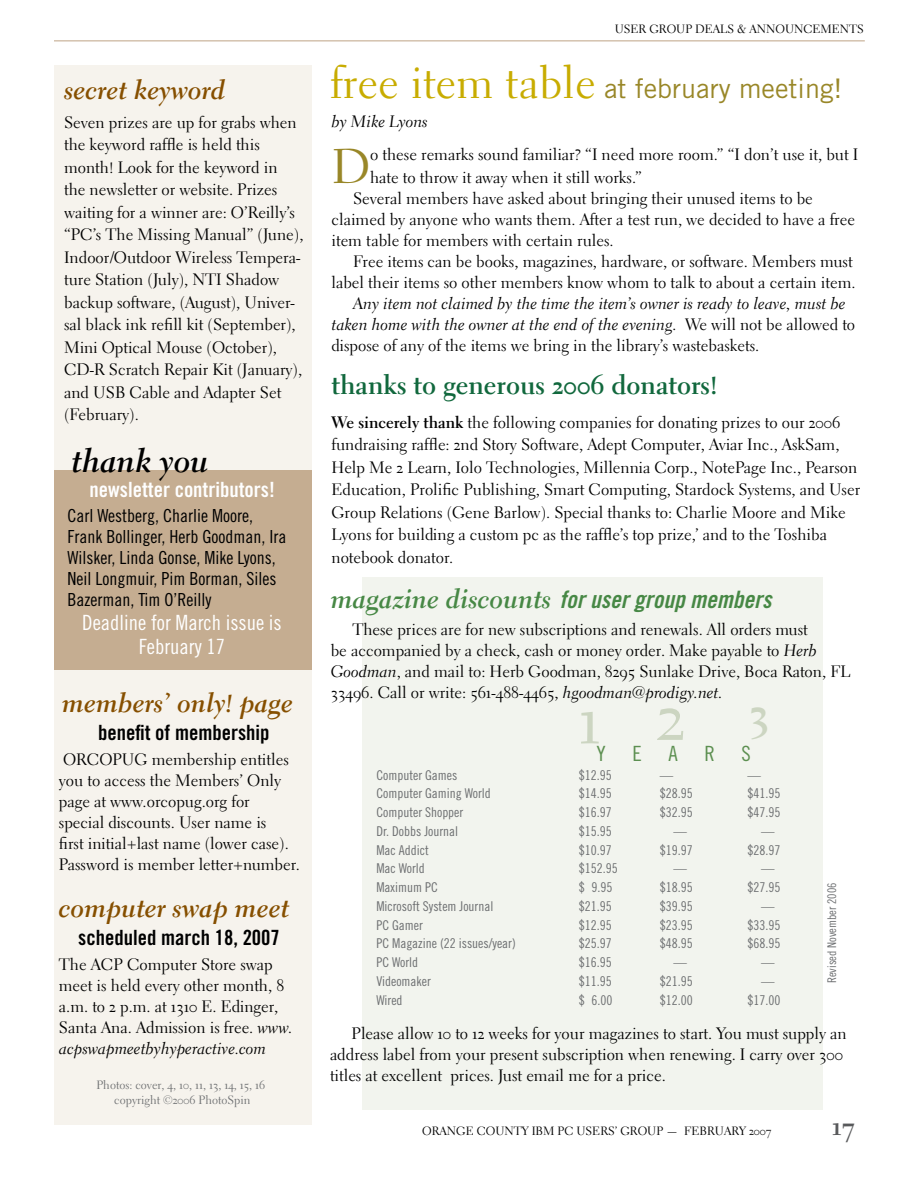
<style>
.page{position:relative;width:918px;height:1188px;background:#fff}
.page>*{position:absolute;margin:0;border:0;box-sizing:border-box;transform-origin:0 0}
.t1{font:72px "Electra LH Regular Os F";color:#ccd5c1}
.t2{font:48.6px "Electra LH Regular Os F";color:#998728}
.t3{font:45px "Electra LH Bold Os F";color:#ccd5c1}
.t4{font:33px "Electra LH Bold Cursive Os F";color:#000}
.t5{font:27px "Electra LH Bold Cursive Os F";color:#864f00}
.t6{font:27px "Trade Gothic LT";color:#998728}
.t7{font:27px "Electra LH Bold Os F";color:#11683d}
.t8{font:27px "Electra LH Bold Os F";color:#58595b}
.t9{font:24px "Trade Gothic LT Bold Cond Twenty Obl";letter-spacing:-.055em;color:#478845}
.t10{font:21px "Trade Gothic LT Bold Cond Twenty";color:#000}
.t11{font:21px/24px "Trade Gothic LT Cond Eighteen";color:#fff;text-align:center}
.t12{font:21px "Trade Gothic LT Bold Cond Twenty";color:#fff}
.t13{font:21px "Trade Gothic LT Cond Eighteen";color:#5c8f50}
.t14{font:18px/21px "Trade Gothic LT Cond Eighteen";color:#000}
.t15{font:16.5px/22.5px "Electra LH Regular Os F";color:#000}
.t16{font:16.5px/21px "Electra LH Cursive Os F";color:#000}
.t17{font:13.5px "Trade Gothic LT Cond Eighteen";color:#6d6f71}
.t18{font:12px "Electra LH Regular Os F";color:#000}
.t19{font:12px/15px "Electra LH Regular Os F";color:#6d6f71;text-align:center}
.t20{font:12px "Trade Gothic LT Cond Eighteen";color:#6d6f71}
.s1{font-family:"Electra LH Cursive Os F"}
.s2{font-family:"Electra LH Regular Os F";font-size:45px;color:#c8ac01}
.s3{font-family:"Electra LH Regular Os F"}
.s4{font-family:"Electra LH Bold Os F"}
.s5{font-family:"Electra LH Bold Cursive Os F";font-size:27px}
</style>
<div class="page">
<div style="left:54px;top:65px;width:258px;height:1060px;background:#f6f3ed"></div>
<hr style="left:54px;top:40px;width:811px;height:1px;background:#bfa485">
<div style="left:362px;top:578px;width:461px;height:532px;background:#f2f4ee"></div>
<div style="left:54px;top:471px;width:258px;height:199px;background:#c5ad91"></div>
<h3 class="t5" style="left:64px;top:73px;width:163px">secret keyword</h3>
<p class="t15" style="left:64px;top:111px;width:241px">Seven prizes are up for grabs when the keyword raffle is held this month! Look for the keyword in<br>the newsletter or website. Prizes waiting for a winner are: O’Reilly’s “PC’s The Missing Manual” (June),<br>Indoor/Outdoor Wireless Tempera&shy;ture Station (July), NTI Shadow backup software, (August), Univer&shy;sal black ink refill kit (September),<br>Mini Optical Mouse (October),<br>CD-R Scratch Repair Kit (January), and USB Cable and Adapter Set (February).</p>
<h3 class="t4" style="left:72px;top:440px;width:139px">thank you</h3>
<p class="t12" style="left:90px;top:477px;width:187px">newsletter contributors!</p>
<p class="t14" style="left:68px;top:505px;width:220px">Carl Westberg, Charlie Moore,<br>Frank Bollinger, Herb Goodman, Ira<br>Wilsker, Linda Gonse, Mike Lyons,<br>Neil Longmuir, Pim Borman, Siles<br>Bazerman, Tim O’Reilly</p>
<p class="t11" style="left:82px;top:610px;width:201px">Deadline for March issue is<br>February 17</p>
<h3 class="t5" style="left:62px;top:686px;width:232px">members’ only! page</h3>
<p class="t10" style="left:98px;top:719px;width:173px">benefit of membership</p>
<p class="t15" style="left:59px;top:749px;width:243px;line-height:21px">ORCOPUG membership entitles you to access the Members’ Only page at www.orcopug.org for<br>special discounts. User name is<br>first initial+last name (lower case).<br>Password is member letter+number.</p>
<h3 class="t5" style="left:59px;top:891px;width:232px">computer swap meet</h3>
<p class="t10" style="left:78px;top:925px;width:203px">scheduled march 18, 2007</p>
<p class="t15" style="left:59px;top:954px;width:235px;line-height:21px">The ACP Computer Store swap meet is held every other month, 8 a.m. to 2 p.m. at 1310 E. Edinger,<br>Santa Ana. Admission is free. <span class="s1">www.</span></p>
<p class="t16" style="left:59px;top:1038px;width:209px">acpswapmeetbyhyperactive.com</p>
<p class="t19" style="left:96px;top:1078px;width:170px">Photos: cover, 4, 10, 11, 13, 14, 15, 16 copyright ©2006 PhotoSpin</p>
<p class="t18" style="left:615px;top:21px;width:251px">USER GROUP DEALS &amp; ANNOUNCEMENTS</p>
<h3 class="t6" style="left:330px;top:72px;width:514px"><span class="s2">free item table</span> at february meeting!</h3>
<p class="t16" style="left:332px;top:111px;width:98px">by Mike Lyons</p>
<h2 class="t2" style="left:332px;top:136px;width:40px">D</h2>
<p class="t15" style="left:370px;top:143px;width:490px">o these remarks sound familiar? “I need more room.” “I don’t use it, but I hate to throw it away when it still works.”</p>
<p class="t15" style="left:332px;top:187px;width:525px;line-height:21px;text-indent:22px">Several members have asked about bringing their unused items to be claimed by anyone who wants them. After a test run, we decided to have a free item table for members with certain rules.</p>
<p class="t15" style="left:332px;top:250px;width:526px;line-height:21px;text-align:right">Free items can be books, magazines, hardware, or software. Members must label their items so other members know whom to talk to about a certain item.</p>
<p class="t16" style="left:332px;top:293px;width:525px;text-indent:22px">Any item not claimed by the time the item’s owner is ready to leave, must be taken home with the owner at the end of the evening. <span class="s3">We will not be allowed to</span></p>
<p class="t15" style="left:332px;top:334px;width:429px">dispose of any of the items we bring in the library’s wastebaskets.</p>
<h3 class="t7" style="left:332px;top:368px;width:388px">thanks to generous 2006 donators!</h3>
<p class="t15" style="left:332px;top:411px;width:530px"><span class="s4">We sincerely thank</span> the following companies for donating prizes to our 2006 fundraising raffle: 2nd Story Software, Adept Computer, Aviar Inc., AskSam, Help Me 2 Learn, Iolo Technologies, Millennia Corp., NotePage Inc., Pearson Education, Prolific Publishing, Smart Computing, Stardock Systems, and User Group Relations (Gene Barlow). Special thanks to: Charlie Moore and Mike Lyons for building a custom pc as the raffle’s top prize,’ and to the Toshiba notebook donator.</p>
<h3 class="t9" style="left:331px;top:585px;width:443px"><span class="s5">magazine discounts</span> for user group members</h3>
<p class="t15" style="left:331px;top:619px;width:521px;line-height:21px;text-indent:22px">These prices are for new subscriptions and renewals. All orders must<br>be accompanied by a check, cash or money order. Make payable to <span class="s1">Herb Goodman</span>, and mail to: Herb Goodman, 8295 Sunlake Drive, Boca Raton, FL 33496. Call or write: 561-488-4465, <span class="s1">hgoodman@prodigy.net.</span></p>
<h3 class="t3" style="left:749px;top:683px;width:17px">3</h3>
<h1 class="t1" style="left:656px;top:671px;width:31px">2</h1>
<h1 class="t1" style="left:577px;top:674px;width:25px">1</h1>
<p class="t13" style="left:597px;top:741px;width:11px">Y</p>
<p class="t13" style="left:633px;top:741px;width:11px">E</p>
<p class="t13" style="left:668px;top:741px;width:11px">A</p>
<p class="t13" style="left:704px;top:741px;width:12px">R</p>
<p class="t13" style="left:742px;top:741px;width:11px">S</p>
<p class="t17" style="left:376px;top:767px;width:82px">Computer Games</p>
<p class="t17" style="left:579px;top:767px;width:34px">$12.95</p>
<p class="t17" style="left:660px;top:767px;width:15px">—</p>
<p class="t17" style="left:748px;top:767px;width:15px">—</p>
<p class="t17" style="left:376px;top:786px;width:116px">Computer Gaming World</p>
<p class="t17" style="left:579px;top:786px;width:34px">$14.95</p>
<p class="t17" style="left:660px;top:786px;width:34px">$28.95</p>
<p class="t17" style="left:748px;top:786px;width:34px">$41.95</p>
<p class="t17" style="left:376px;top:804px;width:88px">Computer Shopper</p>
<p class="t17" style="left:579px;top:804px;width:34px">$16.97</p>
<p class="t17" style="left:660px;top:804px;width:34px">$32.95</p>
<p class="t17" style="left:748px;top:804px;width:34px">$47.95</p>
<p class="t17" style="left:376px;top:823px;width:83px">Dr. Dobbs Journal</p>
<p class="t17" style="left:579px;top:823px;width:34px">$15.95</p>
<p class="t17" style="left:673px;top:823px;width:15px">—</p>
<p class="t17" style="left:761px;top:823px;width:15px">—</p>
<p class="t17" style="left:376px;top:842px;width:54px">Mac Addict</p>
<p class="t17" style="left:579px;top:842px;width:34px">$10.97</p>
<p class="t17" style="left:660px;top:842px;width:34px">$19.97</p>
<p class="t17" style="left:748px;top:842px;width:34px">$28.97</p>
<p class="t17" style="left:376px;top:861px;width:50px">Mac World</p>
<p class="t17" style="left:579px;top:861px;width:40px">$152.95</p>
<p class="t17" style="left:673px;top:861px;width:15px">—</p>
<p class="t17" style="left:761px;top:861px;width:15px">—</p>
<p class="t17" style="left:376px;top:879px;width:63px">Maximum PC</p>
<p class="t17" style="left:579px;top:879px;width:35px">$ 9.95</p>
<p class="t17" style="left:660px;top:879px;width:34px">$18.95</p>
<p class="t17" style="left:748px;top:879px;width:34px">$27.95</p>
<p class="t17" style="left:376px;top:898px;width:118px">Microsoft System Journal</p>
<p class="t17" style="left:579px;top:898px;width:34px">$21.95</p>
<p class="t17" style="left:660px;top:898px;width:34px">$39.95</p>
<p class="t17" style="left:761px;top:898px;width:15px">—</p>
<p class="t17" style="left:376px;top:917px;width:48px">PC Gamer</p>
<p class="t17" style="left:579px;top:917px;width:34px">$12.95</p>
<p class="t17" style="left:660px;top:917px;width:34px">$23.95</p>
<p class="t17" style="left:748px;top:917px;width:34px">$33.95</p>
<p class="t17" style="left:376px;top:936px;width:141px">PC Magazine (22 issues/year)</p>
<p class="t17" style="left:579px;top:936px;width:34px">$25.97</p>
<p class="t17" style="left:660px;top:936px;width:34px">$48.95</p>
<p class="t17" style="left:748px;top:936px;width:34px">$68.95</p>
<p class="t17" style="left:376px;top:954px;width:43px">PC World</p>
<p class="t17" style="left:579px;top:954px;width:34px">$16.95</p>
<p class="t17" style="left:673px;top:954px;width:15px">—</p>
<p class="t17" style="left:761px;top:954px;width:15px">—</p>
<p class="t17" style="left:376px;top:973px;width:56px">Videomaker</p>
<p class="t17" style="left:579px;top:973px;width:34px">$11.95</p>
<p class="t17" style="left:660px;top:973px;width:34px">$21.95</p>
<p class="t17" style="left:761px;top:973px;width:15px">—</p>
<p class="t17" style="left:376px;top:992px;width:28px">Wired</p>
<p class="t17" style="left:579px;top:992px;width:35px">$ 6.00</p>
<p class="t17" style="left:660px;top:992px;width:34px">$12.00</p>
<p class="t17" style="left:748px;top:992px;width:34px">$17.00</p>
<p class="t20" style="left:825px;top:983px;width:102px;rotate:-90deg">Revised November 2006</p>
<p class="t15" style="left:330px;top:1023px;width:518px;line-height:21px;text-indent:22px">Please allow 10 to 12 weeks for your magazines to start. You must supply an address label from your present subscription when renewing. I carry over 300 titles at excellent prices. Just email me for a price.</p>
<p class="t18" style="left:422px;top:1123px;width:351px">ORANGE COUNTY IBM PC USERS’ GROUP — FEBRUARY 2007</p>
<h3 class="t8" style="left:832px;top:1109px;width:25px">17</h3>
</div>
